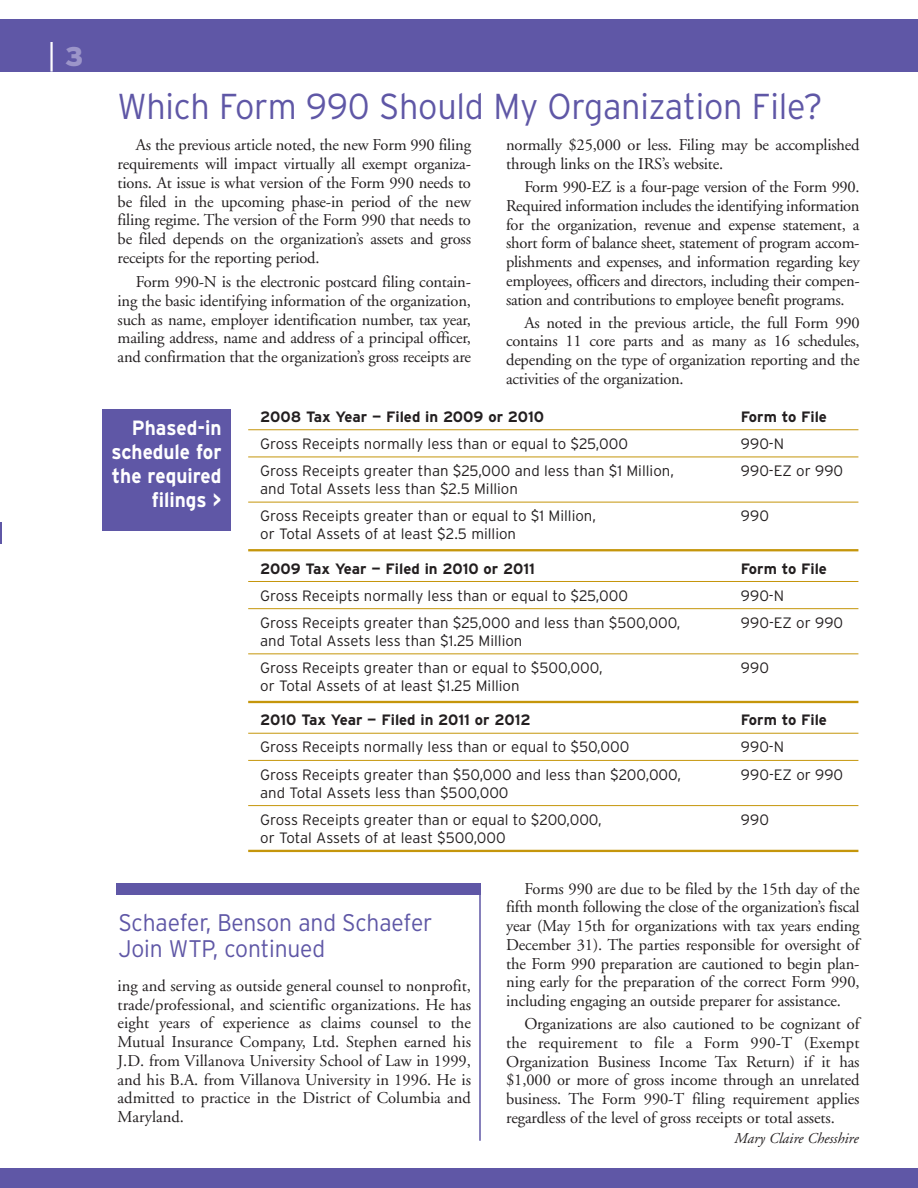
<style>
.page{position:relative;width:918px;height:1188px;background:#fff}
.page>*{position:absolute;margin:0;border:0;box-sizing:border-box;transform-origin:0 0}
.t1{font:300 36px "Interstate";letter-spacing:-.005em;color:#5f57a6;scale:.95 1}
.t2{font:300 30px "Interstate";color:#fff}
.t3{font:300 24px/25.5px "Interstate";letter-spacing:-.005em;color:#5f57a6;scale:.95 1}
.t4{font:700 20.7px/24px "Interstate";color:#fff;text-align:right;scale:.92 1}
.t5{font:16.5px/18.8px "Adobe Garamond";letter-spacing:-.015em;color:#231f20;text-align:justify}
.t6{font:300 15px/27.2px "Interstate";color:#231f20}
.t7{font:700 15px "Interstate";color:#231f20}
.t8{font:italic 15px "Adobe Garamond";color:#231f20}
.s1{font-weight:900;font-size:27px;color:#9c95c9}
.s2{font-size:21px}
</style>
<div class="page">
<div style="left:0;top:1168px;width:918px;height:20px;background:#5f57a6"></div>
<div style="left:0;top:19px;width:918px;height:52px;background:#5f57a6"></div>
<svg style="left:0;top:522px;width:1px;height:22px"></svg>
<hr style="left:248px;top:429px;width:610px;height:1px;background:#c5960b">
<hr style="left:248px;top:457px;width:610px;height:1px;background:#c5960b">
<hr style="left:248px;top:502px;width:610px;height:1px;background:#c5960b">
<hr style="left:248px;top:549px;width:610px;height:2px;background:#c5960b">
<hr style="left:248px;top:581px;width:610px;height:1px;background:#c5960b">
<hr style="left:248px;top:608px;width:610px;height:1px;background:#c5960b">
<hr style="left:248px;top:653px;width:610px;height:1px;background:#c5960b">
<hr style="left:248px;top:701px;width:610px;height:2px;background:#c5960b">
<hr style="left:248px;top:733px;width:610px;height:1px;background:#c5960b">
<hr style="left:248px;top:760px;width:610px;height:1px;background:#c5960b">
<hr style="left:248px;top:805px;width:610px;height:1px;background:#c5960b">
<hr style="left:248px;top:850px;width:610px;height:2px;background:#c5960b">
<div style="left:102px;top:409px;width:128px;height:121px;background:#5f57a6"></div>
<div style="left:116px;top:884px;width:364px;height:12px;background:#5f57a6"></div>
<hr style="left:479px;top:884px;width:2px;height:257px;background:#5f57a6">
<h2 class="t2" style="left:47px;top:45px;width:38px">| <span class="s1">3</span></h2>
<h1 class="t1" style="left:118px;top:93px;width:744px">Which Form 990 Should My Organization File?</h1>
<p class="t5" style="left:118px;top:137px;width:355px;text-indent:18px">As the previous article noted, the new Form 990 filing requirements will impact virtually all exempt organiza&shy;tions. At issue is what version of the Form 990 needs to be filed in the upcoming phase-in period of the new filing regime. The version of the Form 990 that needs to be filed depends on the organization’s assets and gross receipts for the reporting period.</p>
<p class="t5" style="left:118px;top:274px;width:355px;text-indent:18px">Form 990-N is the electronic postcard filing contain&shy;ing the basic identifying information of the organization, such as name, employer identification number, tax year, mailing address, name and address of a principal officer, and confirmation that the organization’s gross receipts are</p>
<p class="t5" style="left:506px;top:137px;width:355px">normally $25,000 or less. Filing may be accomplished through links on the IRS’s website.</p>
<p class="t5" style="left:506px;top:179px;width:355px;text-indent:18px">Form 990-EZ is a four-page version of the Form 990.<br>Required information includes the identifying information for the organization, revenue and expense statement, a short form of balance sheet, statement of program accom&shy;plishments and expenses, and information regarding key employees, officers and directors, including their compen&shy;sation and contributions to employee benefit programs.</p>
<p class="t5" style="left:506px;top:315px;width:355px;text-indent:18px">As noted in the previous article, the full Form 990 contains 11 core parts and as many as 16 schedules, depending on the type of organization reporting and the activities of the organization.</p>
<p class="t4" style="left:111px;top:417px;width:121px">Phased-in schedule for the required filings <span class="s2">&gt;</span></p>
<p class="t7" style="left:260px;top:411px;width:286px">2008 Tax Year — Filed in 2009 or 2010</p>
<p class="t7" style="left:741px;top:411px;width:88px">Form to File</p>
<p class="t6" style="left:260px;top:431px;width:369px">Gross Receipts normally less than or equal to $25,000</p>
<p class="t6" style="left:741px;top:431px;width:45px">990-N</p>
<p class="t6" style="left:260px;top:458px;width:415px">Gross Receipts greater than $25,000 and less than $1 Million,</p>
<p class="t6" style="left:741px;top:458px;width:104px">990-EZ or 990</p>
<p class="t6" style="left:260px;top:476px;width:337px">and Total Assets less than $2.5 Million<br>Gross Receipts greater than or equal to $1 Million,</p>
<p class="t6" style="left:741px;top:504px;width:30px">990</p>
<p class="t6" style="left:260px;top:522px;width:257px">or Total Assets of at least $2.5 million</p>
<p class="t7" style="left:260px;top:563px;width:276px">2009 Tax Year — Filed in 2010 or 2011</p>
<p class="t7" style="left:741px;top:563px;width:88px">Form to File</p>
<p class="t6" style="left:260px;top:583px;width:369px">Gross Receipts normally less than or equal to $25,000</p>
<p class="t6" style="left:741px;top:583px;width:45px">990-N</p>
<p class="t6" style="left:260px;top:610px;width:422px">Gross Receipts greater than $25,000 and less than $500,000,</p>
<p class="t6" style="left:741px;top:610px;width:104px">990-EZ or 990</p>
<p class="t6" style="left:260px;top:628px;width:344px">and Total Assets less than $1.25 Million<br>Gross Receipts greater than or equal to $500,000,</p>
<p class="t6" style="left:741px;top:655px;width:30px">990</p>
<p class="t6" style="left:260px;top:673px;width:261px">or Total Assets of at least $1.25 Million</p>
<p class="t7" style="left:260px;top:714px;width:272px">2010 Tax Year — Filed in 2011 or 2012</p>
<p class="t7" style="left:741px;top:714px;width:88px">Form to File</p>
<p class="t6" style="left:260px;top:735px;width:371px">Gross Receipts normally less than or equal to $50,000</p>
<p class="t6" style="left:741px;top:735px;width:45px">990-N</p>
<p class="t6" style="left:260px;top:762px;width:422px">Gross Receipts greater than $50,000 and less than $200,000,</p>
<p class="t6" style="left:741px;top:762px;width:104px">990-EZ or 990</p>
<p class="t6" style="left:260px;top:780px;width:343px">and Total Assets less than $500,000<br>Gross Receipts greater than or equal to $200,000,</p>
<p class="t6" style="left:741px;top:807px;width:30px">990</p>
<p class="t6" style="left:260px;top:825px;width:247px">or Total Assets of at least $500,000</p>
<h3 class="t3" style="left:118px;top:912px;width:332px">Schaefer, Benson and Schaefer<br>Join WTP, continued</h3>
<p class="t5" style="left:118px;top:978px;width:355px">ing and serving as outside general counsel to nonprofit, trade/professional, and scientific organizations. He has eight years of experience as claims counsel to the Mutual Insurance Company, Ltd. Stephen earned his J.D. from Villanova University School of Law in 1999, and his B.A. from Villanova University in 1996. He is admitted to practice in the District of Columbia and Maryland.</p>
<p class="t5" style="left:506px;top:880px;width:355px;text-indent:18px">Forms 990 are due to be filed by the 15th day of the fifth month following the close of the organization’s fiscal year (May 15th for organizations with tax years ending December 31). The parties responsible for oversight of the Form 990 preparation are cautioned to begin plan&shy;ning early for the preparation of the correct Form 990, including engaging an outside preparer for assistance.</p>
<p class="t5" style="left:506px;top:1016px;width:355px;text-indent:18px">Organizations are also cautioned to be cognizant of the requirement to file a Form 990-T (Exempt Organization Business Income Tax Return) if it has $1,000 or more of gross income through an unrelated business. The Form 990-T filing requirement applies regardless of the level of gross receipts or total assets.</p>
<p class="t8" style="left:735px;top:1132px;width:126px">Mary Claire Chesshire</p>
</div>
